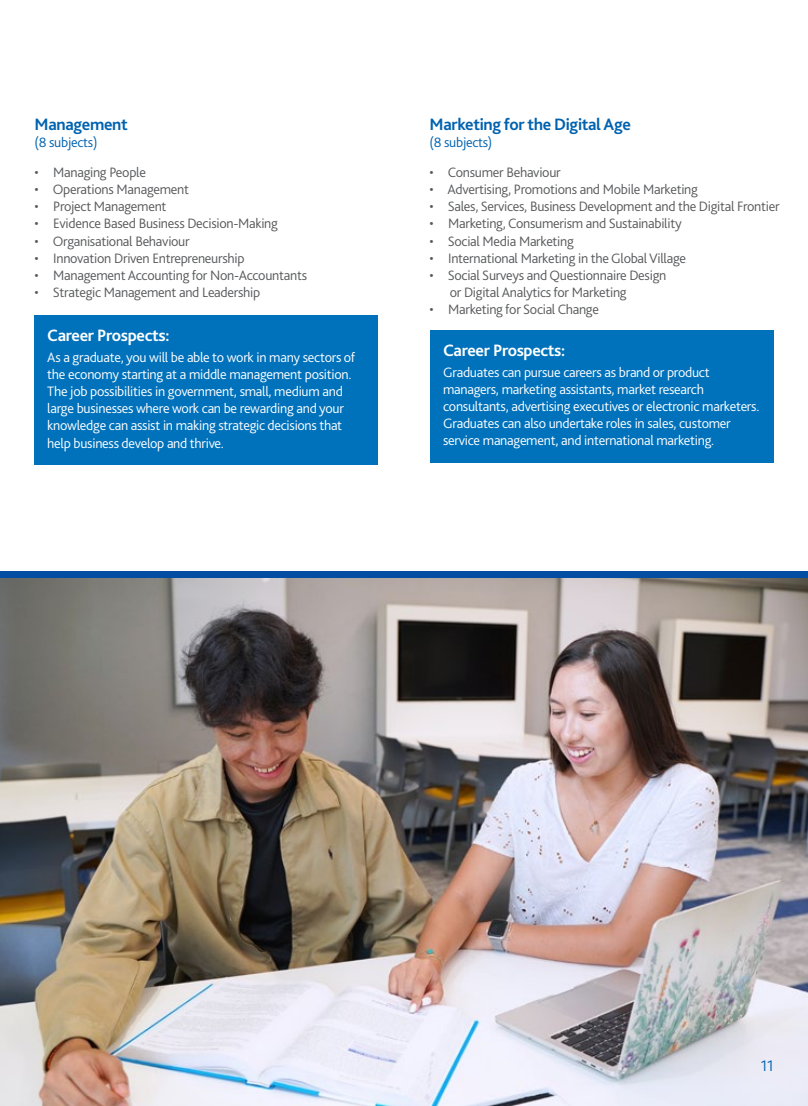
<style>
.page{position:relative;width:808px;height:1106px;background:#fff}
.page>*{position:absolute;margin:0;border:0;box-sizing:border-box;transform-origin:0 0}
.t1{font:700 17.25px "Bliss 2";letter-spacing:-.02em;color:#0062af}
.t2{font:700 17.25px "Bliss 2";letter-spacing:-.02em;color:#fff}
.t3{font:300 15.75px "Bliss 2";color:#0062af}
.t4{font:300 14.25px/17.1px "Bliss 2";letter-spacing:-.02em;color:#58595b}
.t5{font:300 14.25px/17.1px "Bliss 2";letter-spacing:-.02em;color:#fff}
.t6{font:300 14.25px "Bliss 2";letter-spacing:-.02em;color:#0062af}
</style>
<div class="page">
<img style="left:0;top:577px;width:808px;height:529px">
<div style="left:35px;top:315px;width:343px;height:149px;background:#0072bc"></div>
<div style="left:430px;top:330px;width:344px;height:132px;background:#0072bc"></div>
<div style="left:0;top:571px;width:808px;height:6px;background:#034ea2"></div>
<p class="t1" style="left:35px;top:114px;width:95px">Management</p>
<p class="t6" style="left:35px;top:134px;width:64px">(8 subjects)</p>
<p class="t4" style="left:35px;top:164px;width:113px">• Managing People</p>
<p class="t4" style="left:35px;top:181px;width:156px">• Operations Management</p>
<p class="t4" style="left:35px;top:198px;width:134px">• Project Management</p>
<p class="t4" style="left:35px;top:215px;width:245px">• Evidence Based Business Decision-Making</p>
<p class="t4" style="left:35px;top:232px;width:157px">• Organisational Behaviour</p>
<p class="t4" style="left:35px;top:249px;width:212px">• Innovation Driven Entrepreneurship</p>
<p class="t4" style="left:35px;top:266px;width:274px">• Management Accounting for Non-Accountants</p>
<p class="t4" style="left:35px;top:283px;width:227px">• Strategic Management and Leadership</p>
<p class="t1" style="left:429px;top:114px;width:203px">Marketing for the Digital Age</p>
<p class="t6" style="left:429px;top:134px;width:64px">(8 subjects)</p>
<p class="t4" style="left:429px;top:164px;width:133px">• Consumer Behaviour</p>
<p class="t4" style="left:429px;top:181px;width:270px">• Advertising, Promotions and Mobile Marketing</p>
<p class="t4" style="left:429px;top:198px;width:352px">• Sales, Services, Business Development and the Digital Frontier</p>
<p class="t4" style="left:429px;top:215px;width:254px">• Marketing, Consumerism and Sustainability</p>
<p class="t4" style="left:429px;top:232px;width:146px">• Social Media Marketing</p>
<p class="t4" style="left:429px;top:249px;width:258px">• International Marketing in the Global Village</p>
<p class="t4" style="left:450px;top:266px;width:218px;text-indent:-20px">• Social Surveys and Questionnaire Design or Digital Analytics for Marketing</p>
<p class="t4" style="left:429px;top:300px;width:171px">• Marketing for Social Change</p>
<p class="t2" style="left:47px;top:324px;width:124px">Career Prospects:</p>
<p class="t5" style="left:47px;top:349px;width:309px">As a graduate, you will be able to work in many sectors of the economy starting at a middle management position.<br>The job possibilities in government, small, medium and large businesses where work can be rewarding and your knowledge can assist in making strategic decisions that help business develop and thrive.</p>
<p class="t2" style="left:443px;top:339px;width:124px">Career Prospects:</p>
<p class="t5" style="left:443px;top:363px;width:318px">Graduates can pursue careers as brand or product managers, marketing assistants, market research consultants, advertising executives or electronic marketers.<br>Graduates can also undertake roles in sales, customer service management, and international marketing.</p>
<p class="t3" style="left:761px;top:1056px;width:14px">11</p>
</div>
